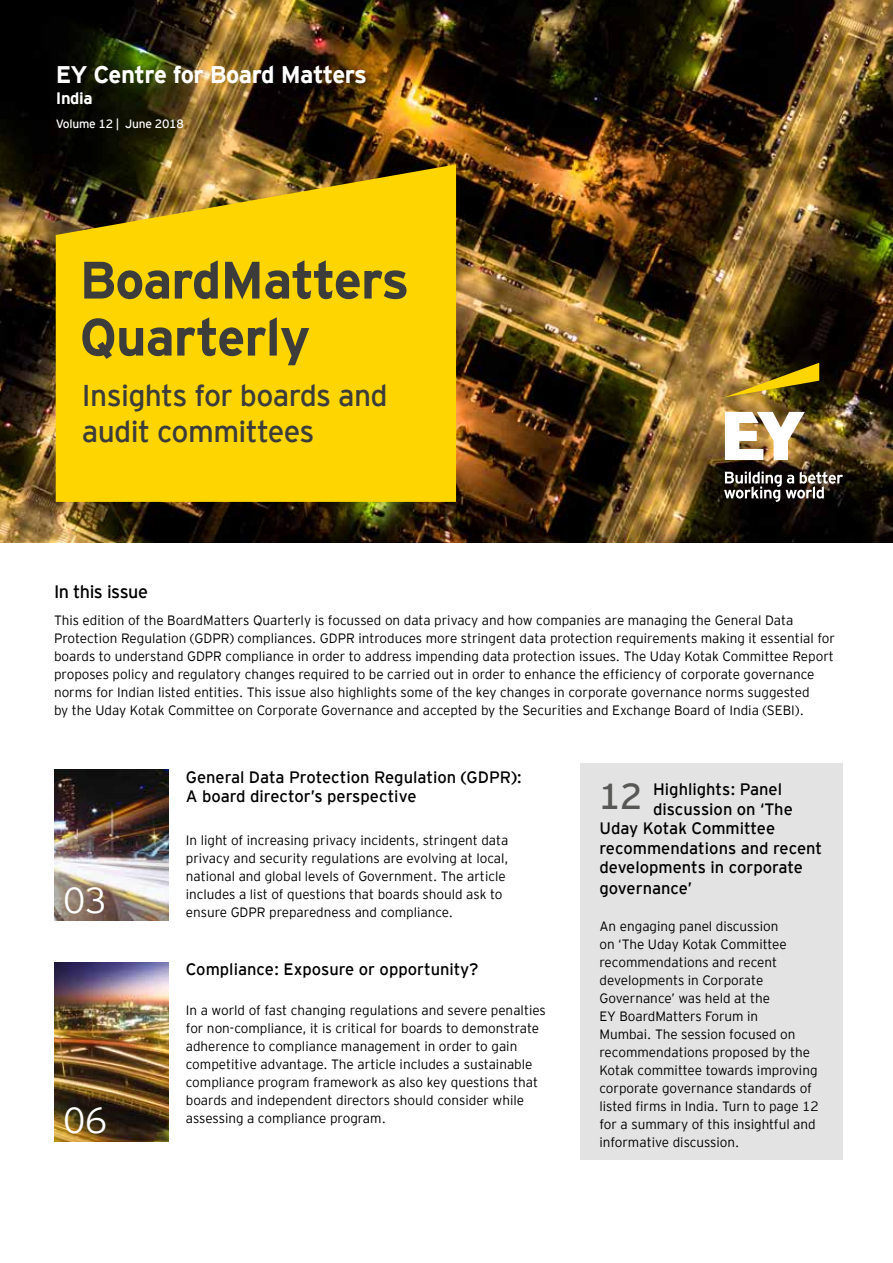
<style>
.page{position:relative;width:893px;height:1263px;background:#fff}
.page>*{position:absolute;margin:0;border:0;box-sizing:border-box;transform-origin:0 0}
.t1{font:700 52.5px/57px "EY Interstate";letter-spacing:-.02em;color:#3c3c3b}
.t2{font:300 36px "EY Interstate";color:#fff}
.t3{font:30px/36px "EY Interstate";letter-spacing:-.02em;color:#3c3c3b}
.t4{font:700 24px "EY Interstate";letter-spacing:-.025em;color:#fff}
.t5{font:18px "EY Interstate";letter-spacing:-.03em;color:#000}
.t6{font:300 16.5px/19.5px "EY Interstate";color:#000}
.t7{font:700 16.5px "EY Interstate";letter-spacing:-.02em;color:#fff}
.t8{font:300 13.5px/18px "EY Interstate";color:#000}
.t9{font:12px "EY Interstate";letter-spacing:-.02em;color:#fff}
.s1{font-weight:400;font-size:36px;color:#575756}
</style>
<div class="page">
<img style="left:54px;top:962px;width:115px;height:179px">
<img style="left:54px;top:770px;width:115px;height:150px">
<img style="left:0;top:0;width:893px;height:542px">
<img style="left:724px;top:363px;width:95px;height:34px">
<img style="left:724px;top:412px;width:119px;height:90px">
<svg style="left:56px;top:164px;width:400px;height:338px;background:#eec603"></svg>
<div style="left:580px;top:763px;width:263px;height:396px;background:#e3e3e3"></div>
<h3 class="t4" style="left:56px;top:57px;width:313px">EY Centre for Board Matters</h3>
<p class="t7" style="left:56px;top:86px;width:39px">India</p>
<p class="t9" style="left:56px;top:115px;width:130px">Volume 12 | June 2018</p>
<h1 class="t1" style="left:80px;top:248px;width:331px">BoardMatters<br>Quarterly</h1>
<h3 class="t3" style="left:82px;top:376px;width:307px">Insights for boards and audit committees</h3>
<h3 class="t5" style="left:54px;top:579px;width:96px">In this issue</h3>
<p class="t8" style="left:54px;top:610px;width:783px">This edition of the BoardMatters Quarterly is focussed on data privacy and how companies are managing the General Data Protection Regulation (GDPR) compliances. GDPR introduces more stringent data protection requirements making it essential for boards to understand GDPR compliance in order to address impending data protection issues. The Uday Kotak Committee Report proposes policy and regulatory changes required to be carried out in order to enhance the efficiency of corporate governance norms for Indian listed entities. This issue also highlights some of the key changes in corporate governance norms suggested<br>by the Uday Kotak Committee on Corporate Governance and accepted by the Securities and Exchange Board of India (SEBI).</p>
<h2 class="t2" style="left:63px;top:875px;width:45px">03</h2>
<h2 class="t2" style="left:63px;top:1094px;width:45px">06</h2>
<p class="t6" style="left:186px;top:766px;width:338px">General Data Protection Regulation (GDPR):<br>A board director’s perspective</p>
<p class="t8" style="left:186px;top:831px;width:324px">In light of increasing privacy incidents, stringent data privacy and security regulations are evolving at local, national and global levels of Government. The article includes a list of questions that boards should ask to ensure GDPR preparedness and compliance.</p>
<p class="t6" style="left:186px;top:959px;width:294px">Compliance: Exposure or opportunity?</p>
<p class="t8" style="left:186px;top:1000px;width:362px">In a world of fast changing regulations and severe penalties for non-compliance, it is critical for boards to demonstrate adherence to compliance management in order to gain competitive advantage. The article includes a sustainable compliance program framework as also key questions that boards and independent directors should consider while assessing a compliance program.</p>
<p class="t6" style="left:598px;top:778px;width:185px"><span class="s1">12</span> Highlights: Panel</p>
<p class="t6" style="left:653px;top:798px;width:141px">discussion on ‘The</p>
<p class="t6" style="left:599px;top:817px;width:177px">Uday Kotak Committee</p>
<p class="t6" style="left:599px;top:837px;width:224px">recommendations and recent</p>
<p class="t6" style="left:599px;top:856px;width:205px">developments in corporate</p>
<p class="t6" style="left:599px;top:877px;width:94px">governance’</p>
<p class="t8" style="left:599px;top:916px;width:221px">An engaging panel discussion<br>on ‘The Uday Kotak Committee recommendations and recent developments in Corporate<br>Governance’ was held at the<br>EY BoardMatters Forum in<br>Mumbai. The session focused on recommendations proposed by the<br>Kotak committee towards improving corporate governance standards of listed firms in India. Turn to page 12 for a summary of this insightful and informative discussion.</p>
</div>
